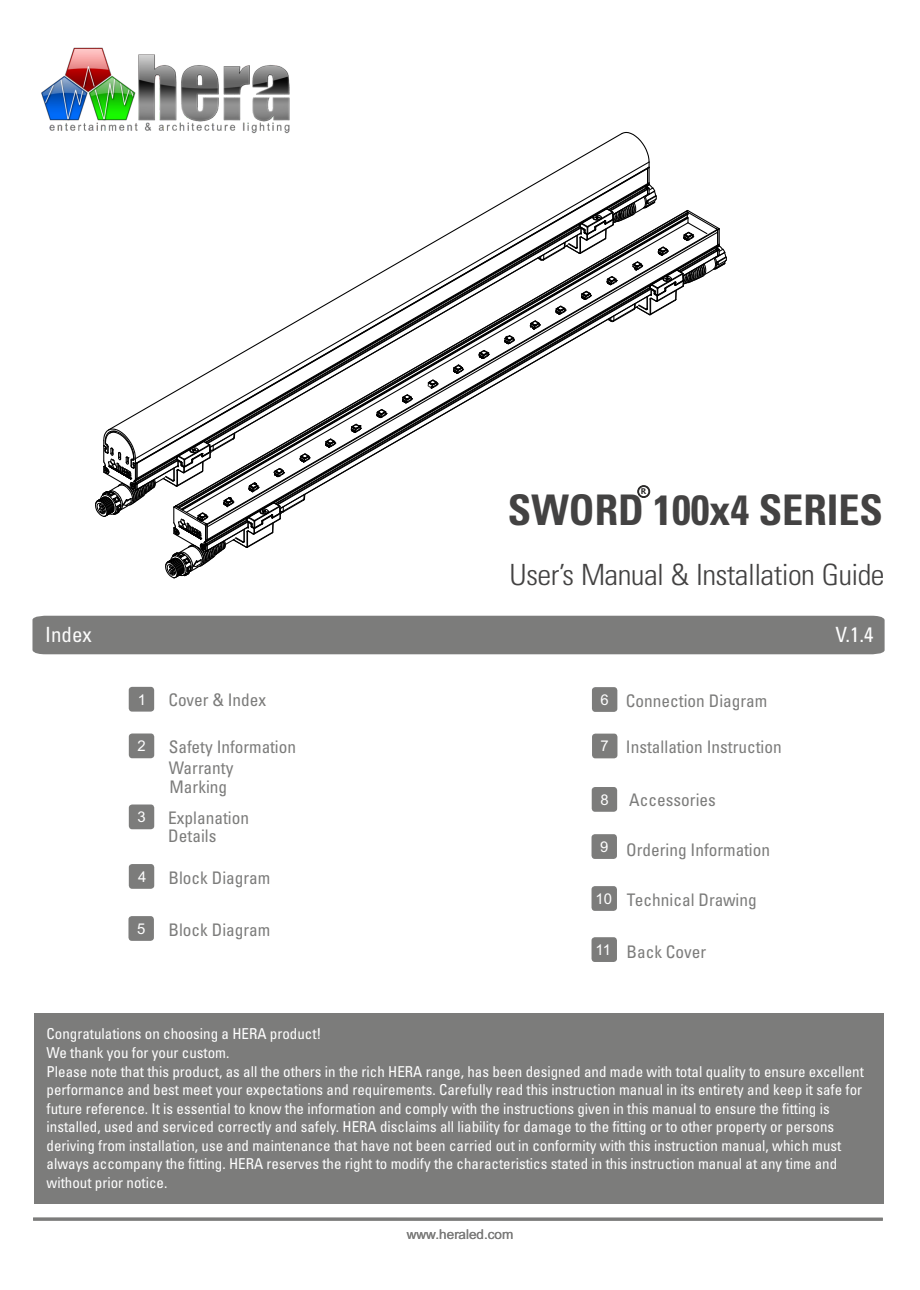
<style>
.page{position:relative;width:920px;height:1290px;background:#fff}
.page>*{position:absolute;margin:0;border:0;box-sizing:border-box;transform-origin:0 0}
.t1{font:700 condensed 42.15px "Univers";color:#434242}
.t2{font:300 condensed 29.25px "Univers";letter-spacing:-.02em;color:#434242;scale:1.06 1}
.t3{font:condensed 21px "Univers";color:#fbfbfb}
.t4{font:condensed 21px "Univers";color:#fefefe}
.t5{font:condensed 17.4px/20.9px "Univers";color:#7c7c7b}
.t6{font:condensed 15px/18.6px "Univers";color:#fefefe}
.t7{font:14.85px "Arial";color:#fefefe}
.t8{font:13.5px "Arial";color:#7c7c7b}
.t9{font:700 8.25px "Leelawadee";color:#2b2a29}
</style>
<div class="page">
<img style="left:41px;top:47px;width:249px;height:85px">
<svg style="left:311px;top:465px;width:340px;height:28px"></svg>
<svg style="left:311px;top:431px;width:105px;height:34px"></svg>
<svg style="left:111px;top:132px;width:480px;height:299px"></svg>
<svg style="left:324px;top:437px;width:12px;height:11px"></svg>
<svg style="left:350px;top:423px;width:12px;height:11px"></svg>
<svg style="left:375px;top:408px;width:12px;height:11px"></svg>
<svg style="left:401px;top:393px;width:12px;height:11px"></svg>
<svg style="left:452px;top:364px;width:12px;height:11px"></svg>
<svg style="left:478px;top:349px;width:12px;height:12px"></svg>
<svg style="left:503px;top:334px;width:12px;height:11px"></svg>
<svg style="left:529px;top:131px;width:198px;height:199px"></svg>
<svg style="left:427px;top:378px;width:12px;height:11px"></svg>
<svg style="left:95px;top:428px;width:216px;height:151px"></svg>
<svg style="left:637px;top:485px;width:13px;height:13px"></svg>
<div style="left:32px;top:616px;width:853px;height:38px;background:#7c7c7b"></div>
<svg style="left:33px;top:1217px;width:850px;height:4px;background:#8d8d8d"></svg>
<div style="left:34px;top:1014px;width:849px;height:190px;background:#7c7c7b"></div>
<div style="left:129px;top:687px;width:25px;height:25px;background:#7c7c7b;border-radius:3px"></div>
<div style="left:592px;top:687px;width:25px;height:25px;background:#7c7c7b;border-radius:3px"></div>
<div style="left:592px;top:734px;width:25px;height:24px;background:#7c7c7b;border-radius:3px"></div>
<div style="left:592px;top:787px;width:25px;height:25px;background:#7c7c7b;border-radius:3px"></div>
<div style="left:128px;top:916px;width:26px;height:25px;background:#7c7c7b;border-radius:3px"></div>
<div style="left:129px;top:733px;width:25px;height:25px;background:#7c7c7b;border-radius:3px"></div>
<div style="left:129px;top:804px;width:25px;height:25px;background:#7c7c7b;border-radius:3px"></div>
<div style="left:129px;top:864px;width:25px;height:25px;background:#7c7c7b;border-radius:3px"></div>
<div style="left:591px;top:834px;width:26px;height:25px;background:#7c7c7b;border-radius:3px"></div>
<div style="left:591px;top:886px;width:26px;height:25px;background:#7c7c7b;border-radius:3px"></div>
<div style="left:591px;top:937px;width:26px;height:25px;background:#7c7c7b;border-radius:3px"></div>
<p class="t9" style="left:641px;top:486px;width:7px">R</p>
<h1 class="t1" style="left:508px;top:493px;width:377px">SWORD 100x4 SERIES</h1>
<h2 class="t2" style="left:509px;top:562px;width:355px">User’s Manual &amp; Installation Guide</h2>
<h3 class="t3" style="left:45px;top:627px;width:48px">Index</h3>
<h3 class="t4" style="left:835px;top:627px;width:40px">V.1.4</h3>
<p class="t5" style="left:168px;top:691px;width:99px">Cover &amp; Index</p>
<p class="t7" style="left:138px;top:694px;width:10px">1</p>
<p class="t5" style="left:626px;top:692px;width:143px">Connection Diagram</p>
<p class="t7" style="left:601px;top:694px;width:10px">6</p>
<p class="t7" style="left:601px;top:740px;width:10px">7</p>
<p class="t7" style="left:138px;top:740px;width:10px">2</p>
<p class="t5" style="left:169px;top:738px;width:129px">Safety Information<br>Warranty</p>
<p class="t5" style="left:168px;top:810px;width:82px;line-height:18.3px">Explanation<br>Details</p>
<p class="t5" style="left:626px;top:739px;width:157px">Installation Instruction</p>
<p class="t5" style="left:169px;top:778px;width:59px">Marking</p>
<p class="t5" style="left:629px;top:792px;width:88px">Accessories</p>
<p class="t5" style="left:600px;top:841px;width:171px"><sup>9</sup> Ordering Information</p>
<p class="t7" style="left:600px;top:794px;width:10px">8</p>
<p class="t7" style="left:137px;top:811px;width:10px">3</p>
<p class="t7" style="left:138px;top:871px;width:10px">4</p>
<p class="t7" style="left:137px;top:923px;width:10px">5</p>
<p class="t5" style="left:168px;top:869px;width:103px">Block Diagram</p>
<p class="t5" style="left:168px;top:921px;width:103px">Block Diagram</p>
<p class="t7" style="left:595px;top:893px;width:18px">10</p>
<p class="t7" style="left:595px;top:944px;width:17px">11</p>
<p class="t5" style="left:627px;top:891px;width:131px">Technical Drawing</p>
<p class="t5" style="left:626px;top:943px;width:81px">Back Cover</p>
<p class="t6" style="left:47px;top:1026px;width:819px">Congratulations on choosing a HERA product!<br>We thank you for your custom.<br>Please note that this product, as all the others in the rich HERA range, has been designed and made with total quality to ensure excellent performance and best meet your expectations and requirements. Carefully read this instruction manual in its entirety and keep it safe for future reference. It is essential to know the information and comply with the instructions given in this manual to ensure the fitting is installed, used and serviced correctly and safely. HERA disclaims all liability for damage to the fitting or to other property or persons deriving from installation, use and maintenance that have not been carried out in conformity with this instruction manual, which must always accompany the fitting. HERA reserves the right to modify the characteristics stated in this instruction manual at any time and without prior notice.</p>
<p class="t8" style="left:407px;top:1229px;width:108px">www.heraled.com</p>
</div>
